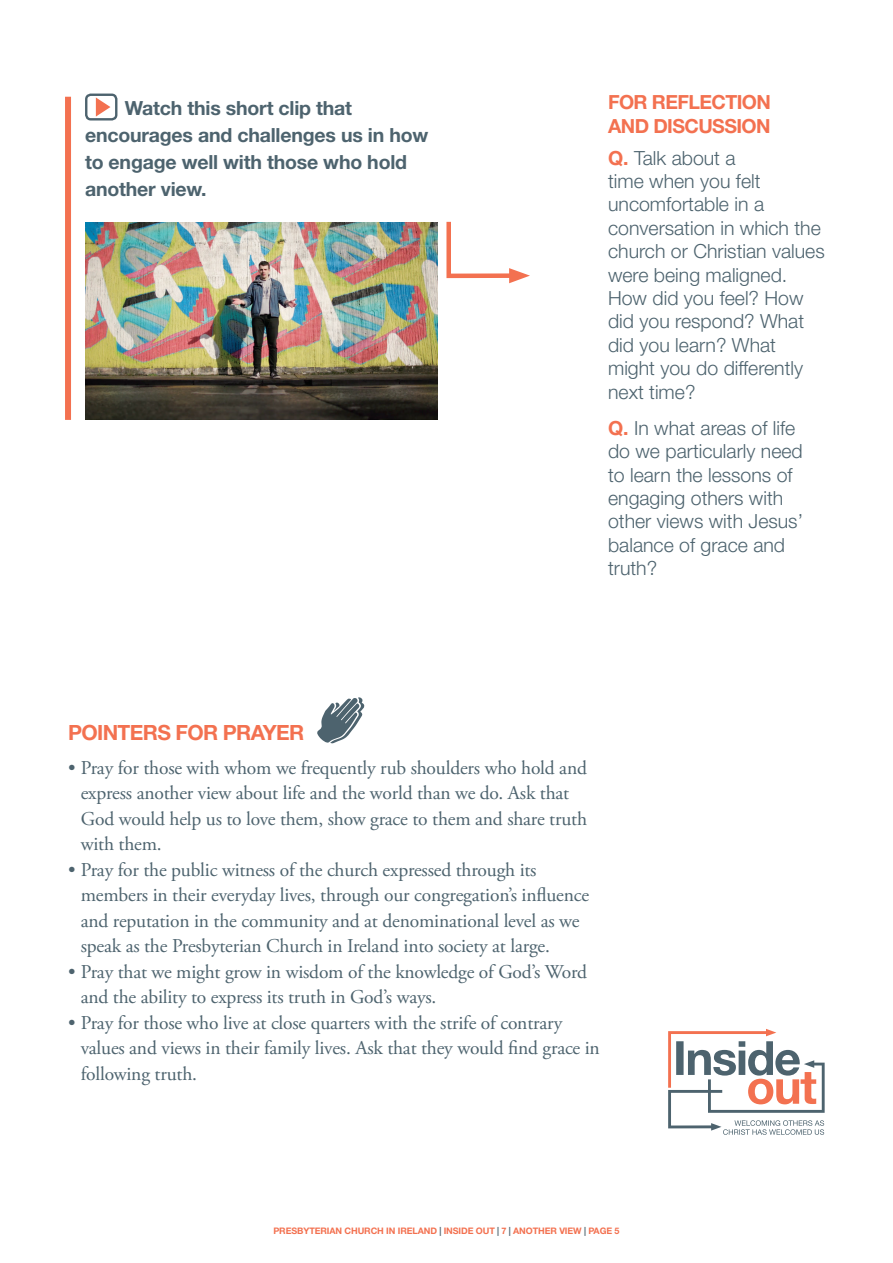
<style>
.page{position:relative;width:893px;height:1263px;background:#fff}
.page>*{position:absolute;margin:0;border:0;box-sizing:border-box;transform-origin:0 0}
.Question_Head{font:700 21px "Helvetica Neue LT Std";letter-spacing:-.03em;color:#f37150}
.Prayer_Text{font:19.5px/25.5px "Adobe Garamond Pro";letter-spacing:-.01em;color:#4d636e}
.Question_Text{font:300 19.5px/23.4px "Helvetica Neue LT Std";color:#4d636e}
.Video_Text{font:700 19.5px/27px "Helvetica Neue LT Std";letter-spacing:-.01em;color:#4d636e}
.Question_Head-2{font:700 19.5px/23.4px "Helvetica Neue LT Std";letter-spacing:-.03em;color:#f37150}
.t1{font:700 9px "Helvetica Neue LT Std";letter-spacing:-.01em;color:#f37150}
.s1{font-weight:700;color:#f37150}
.s2{color:#4d636e}
</style>
<div class="page">
<img style="left:86px;top:222px;width:351px;height:198px">
<div style="left:65px;top:97px;width:6px;height:323px;background:#f37150"></div>
<svg style="left:446px;top:221px;width:84px;height:62px"></svg>
<svg style="left:317px;top:697px;width:47px;height:46px"></svg>
<svg style="left:96px;top:97px;width:14px;height:20px"></svg>
<div style="left:85px;top:94px;width:32px;height:26px;border:2px solid #4d636e;border-radius:5px"></div>
<svg style="left:668px;top:1029px;width:157px;height:106px"></svg>
<p class="Video_Text" style="left:85px;top:94px;width:345px;text-indent:40px">Watch this short clip that encourages and challenges us in how to engage well with those who hold another view.</p>
<p class="Question_Head-2" style="left:608px;top:90px;width:164px">FOR REFLECTION<br>AND DISCUSSION</p>
<p class="Question_Text" style="left:608px;top:146px;width:218px"><span class="s1">Q.</span> Talk about a<br>time when you felt uncomfortable in a conversation in which the church or Christian values were being maligned.<br>How did you feel? How did you respond? What did you learn? What might you do differently next time?</p>
<p class="Question_Text" style="left:608px;top:416px;width:197px"><span class="s1">Q.</span> In what areas of life do we particularly need to learn the lessons of engaging others with other views with Jesus’ balance of grace and truth?</p>
<p class="Question_Head" style="left:68px;top:719px;width:238px">POINTERS FOR PRAYER</p>
<p class="Prayer_Text" style="left:81px;top:756px;width:508px;text-indent:-13px">• Pray for those with whom we frequently rub shoulders who hold and express another view about life and the world than we do. Ask that God would help us to love them, show grace to them and share truth with them.</p>
<p class="Prayer_Text" style="left:81px;top:858px;width:510px;text-indent:-13px">• Pray for the public witness of the church expressed through its members in their everyday lives, through our congregation’s influence and reputation in the community and at denominational level as we speak as the Presbyterian Church in Ireland into society at large.</p>
<p class="Prayer_Text" style="left:81px;top:960px;width:508px;text-indent:-13px">• Pray that we might grow in wisdom of the knowledge of God’s Word and the ability to express its truth in God’s ways.</p>
<p class="Prayer_Text" style="left:81px;top:1011px;width:521px;text-indent:-13px">• Pray for those who live at close quarters with the strife of contrary values and views in their family lives. Ask that they would find grace in following truth.</p>
<p class="t1" style="left:273px;top:1225px;width:348px">PRESBYTERIAN CHURCH IN IRELAND <span class="s2">|</span> INSIDE OUT <span class="s2">|</span> 7 <span class="s2">|</span> ANOTHER VIEW <span class="s2">|</span> PAGE 5</p>
</div>
